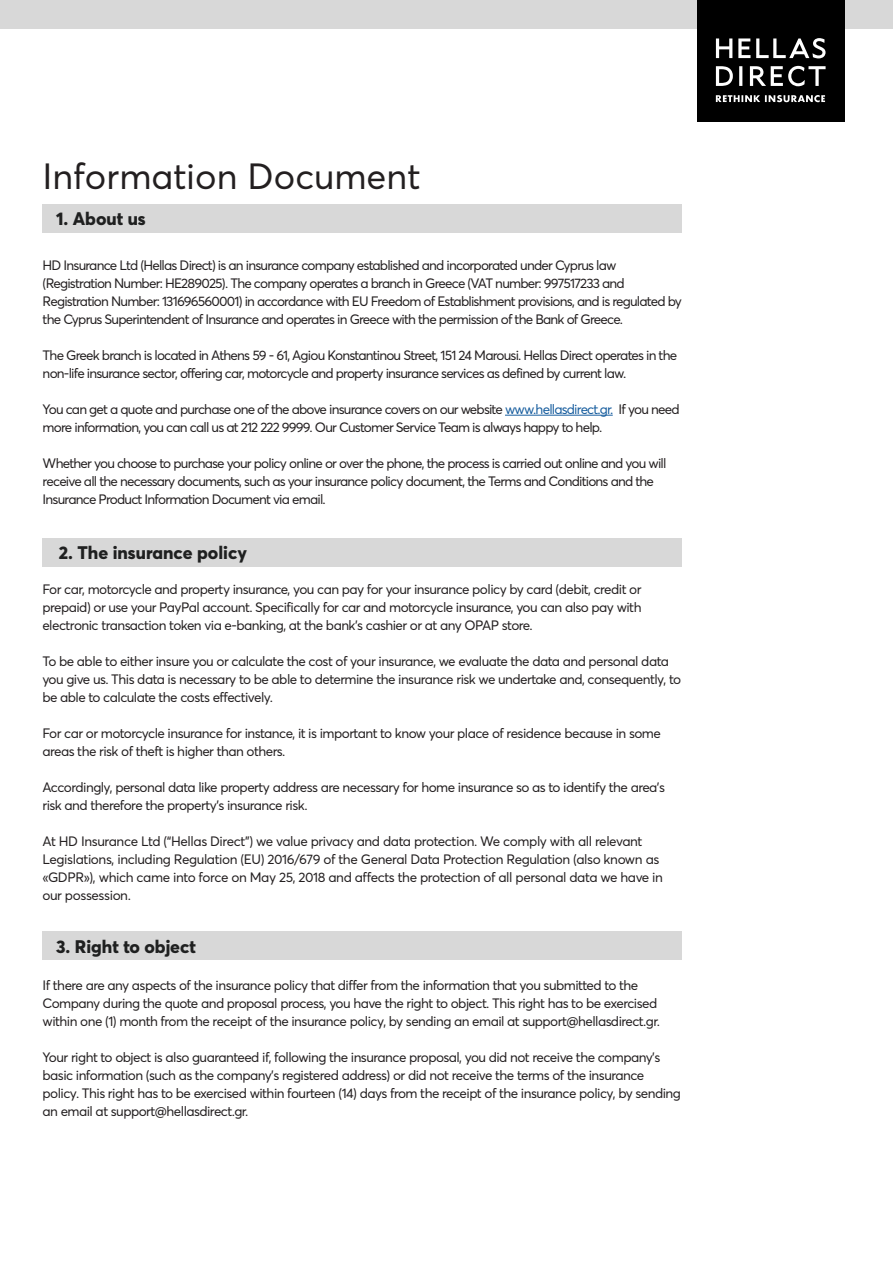
<style>
.page{position:relative;width:893px;height:1263px;background:#fff}
.page>*{position:absolute;margin:0;border:0;box-sizing:border-box;transform-origin:0 0}
.t1{font:36px "Averta Std";color:#231f20}
.t2{font:800 18px "Averta Std";color:#1f2020}
.t3{font:13.5px/18px "Averta Std";letter-spacing:-.045em;color:#231f20}
.s1{color:#175d9e}
</style>
<div class="page">
<hr style="left:505px;top:415px;width:108px;height:1px;background:#175d9e">
<div style="left:43px;top:204px;width:639px;height:28px;background:#d8d8d8"></div>
<div style="left:43px;top:931px;width:639px;height:29px;background:#d8d8d8"></div>
<div style="left:43px;top:538px;width:639px;height:28px;background:#d8d8d8"></div>
<div style="left:0;top:0;width:893px;height:28px;background:#d8d8d8"></div>
<div style="left:697px;top:0;width:148px;height:121px;background:#000"></div>
<svg style="left:716px;top:38px;width:110px;height:64px"></svg>
<p class="t1" style="left:43px;top:154px;width:379px">Information Document</p>
<p class="t2" style="left:56px;top:207px;width:91px">1. About us</p>
<p class="t3" style="left:43px;top:256px;width:641px">HD Insurance Ltd (Hellas Direct) is an insurance company established and incorporated under Cyprus law (Registration Number: HE289025). The company operates a branch in Greece (VAT number: 997517233 and Registration Number: 131696560001) in accordance with EU Freedom of Establishment provisions, and is regulated by the Cyprus Superintendent of Insurance and operates in Greece with the permission of the Bank of Greece.</p>
<p class="t3" style="left:43px;top:346px;width:636px">The Greek branch is located in Athens 59 - 61, Agiou Konstantinou Street, 151 24 Marousi. Hellas Direct operates in the non-life insurance sector, offering car, motorcycle and property insurance services as defined by current law.</p>
<p class="t3" style="left:43px;top:400px;width:638px">You can get a quote and purchase one of the above insurance covers on our website <span class="s1">www.hellasdirect.gr.</span> If you need more information, you can call us at 212 222 9999. Our Customer Service Team is always happy to help.</p>
<p class="t3" style="left:43px;top:454px;width:625px">Whether you choose to purchase your policy online or over the phone, the process is carried out online and you will receive all the necessary documents, such as your insurance policy document, the Terms and Conditions and the<br>Insurance Product Information Document via email.</p>
<p class="t2" style="left:59px;top:541px;width:190px">2. The insurance policy</p>
<p class="t3" style="left:42px;top:580px;width:601px;text-align:justify">For car, motorcycle and property insurance, you can pay for your insurance policy by card (debit, credit or prepaid) or use your PayPal account. Specifically for car and motorcycle insurance, you can also pay with electronic transaction token via e-banking, at the bank’s cashier or at any OPAP store.</p>
<p class="t3" style="left:42px;top:652px;width:640px">To be able to either insure you or calculate the cost of your insurance, we evaluate the data and personal data you give us. This data is necessary to be able to determine the insurance risk we undertake and, consequently, to be able to calculate the costs effectively.</p>
<p class="t3" style="left:42px;top:724px;width:620px">For car or motorcycle insurance for instance, it is important to know your place of residence because in some areas the risk of theft is higher than others.</p>
<p class="t3" style="left:42px;top:778px;width:624px">Accordingly, personal data like property address are necessary for home insurance so as to identify the area’s risk and therefore the property’s insurance risk.</p>
<p class="t3" style="left:42px;top:832px;width:622px">At HD Insurance Ltd (“Hellas Direct”) we value privacy and data protection. We comply with all relevant Legislations, including Regulation (EU) 2016/679 of the General Data Protection Regulation (also known as «GDPR»), which came into force on May 25, 2018 and affects the protection of all personal data we have in our possession.</p>
<p class="t2" style="left:56px;top:935px;width:141px">3. Right to object</p>
<p class="t3" style="left:43px;top:976px;width:619px">If there are any aspects of the insurance policy that differ from the information that you submitted to the<br>Company during the quote and proposal process, you have the right to object. This right has to be exercised within one (1) month from the receipt of the insurance policy, by sending an email at support@hellasdirect.gr.</p>
<p class="t3" style="left:43px;top:1048px;width:640px">Your right to object is also guaranteed if, following the insurance proposal, you did not receive the company’s basic information (such as the company’s registered address) or did not receive the terms of the insurance policy. This right has to be exercised within fourteen (14) days from the receipt of the insurance policy, by sending an email at support@hellasdirect.gr.</p>
</div>
